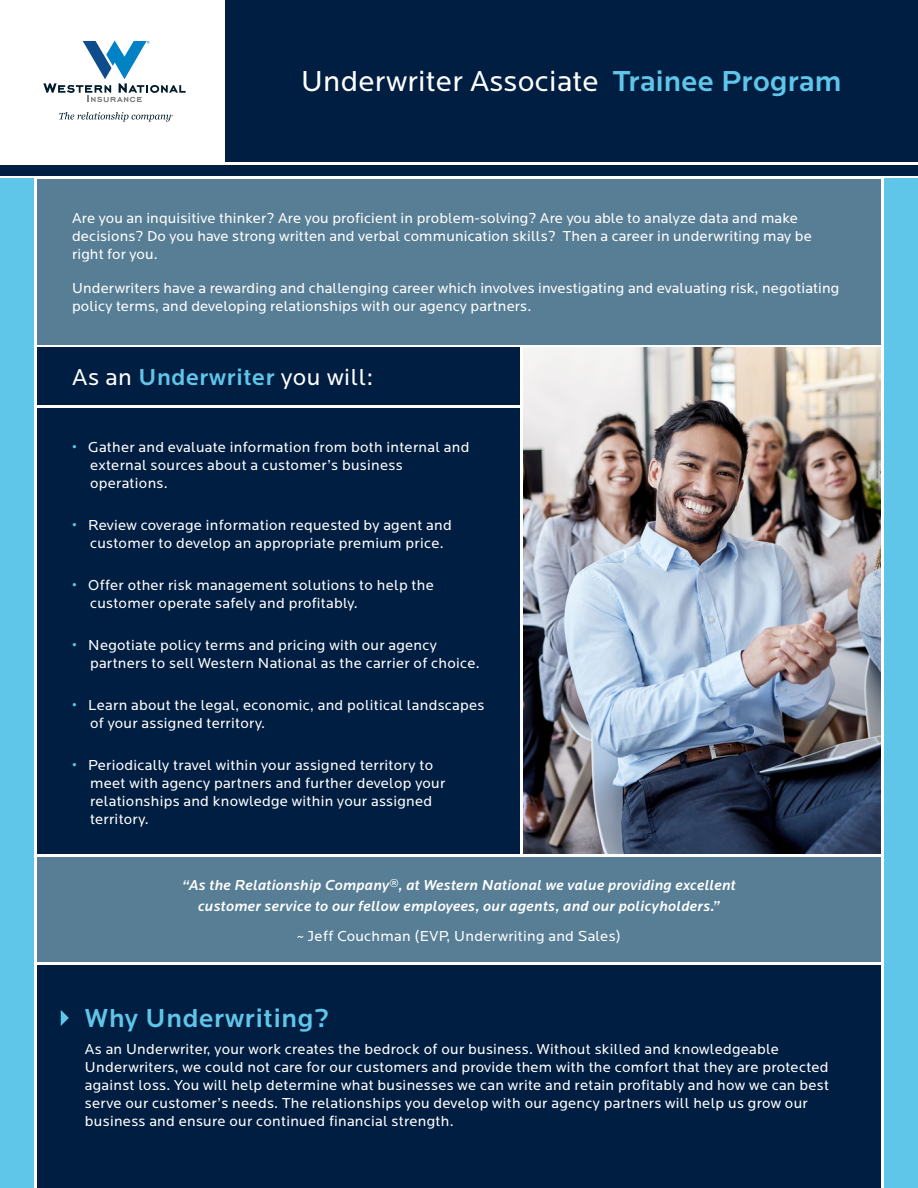
<style>
.page{position:relative;width:918px;height:1188px;background:#fff}
.page>*{position:absolute;margin:0;border:0;box-sizing:border-box;transform-origin:0 0}
.t1{font:30px "Locator";letter-spacing:.01em;color:#fff}
.t2{font:500 27px "Locator";letter-spacing:.025em;color:#5fc5e9}
.t3{font:24px "Locator";letter-spacing:.025em;color:#fff}
.t4{font:15px/18px "Locator";letter-spacing:.02em;color:#fff}
.t5{font:italic 500 15px/21px "Locator";letter-spacing:.02em;color:#fff;text-align:center}
.s1{font-weight:500;color:#5fc5e9}
.s2{color:#5fc5e9}
</style>
<div class="page">
<div style="left:37px;top:408px;width:483px;height:446px;background:#001e41"></div>
<div style="left:37px;top:965px;width:844px;height:223px;background:#001e41"></div>
<div style="left:0;top:165px;width:918px;height:11px;background:#001e41"></div>
<svg style="left:59px;top:112px;width:114px;height:9px"></svg>
<svg style="left:43px;top:41px;width:143px;height:61px"></svg>
<div style="left:225px;top:0;width:693px;height:162px;background:#001e41"></div>
<div style="left:37px;top:179px;width:844px;height:165px;background:#577e95"></div>
<div style="left:37px;top:857px;width:844px;height:105px;background:#577e95"></div>
<svg style="left:61px;top:1010px;width:8px;height:16px"></svg>
<div style="left:37px;top:348px;width:483px;height:57px;background:#001e41"></div>
<div style="left:884px;top:179px;width:34px;height:1009px;background:#5fc5e9"></div>
<div style="left:0;top:179px;width:34px;height:1009px;background:#5fc5e9"></div>
<img style="left:523px;top:348px;width:358px;height:506px">
<h1 class="t1" style="left:301px;top:65px;width:542px">Underwriter Associate <span class="s1">Trainee Program</span></h1>
<p class="t4" style="left:72px;top:209px;width:741px">Are you an inquisitive thinker? Are you proficient in problem-solving? Are you able to analyze data and make decisions? Do you have strong written and verbal communication skills? Then a career in underwriting may be right for you.</p>
<p class="t4" style="left:72px;top:280px;width:769px">Underwriters have a rewarding and challenging career which involves investigating and evaluating risk, negotiating policy terms, and developing relationships with our agency partners.</p>
<h3 class="t3" style="left:72px;top:364px;width:303px">As an <span class="s1">Underwriter</span> you will:</h3>
<p class="t4" style="left:90px;top:439px;width:381px;text-indent:-18px"><span class="s2">•</span> Gather and evaluate information from both internal and external sources about a customer’s business operations.</p>
<p class="t4" style="left:90px;top:517px;width:363px;text-indent:-18px"><span class="s2">•</span> Review coverage information requested by agent and customer to develop an appropriate premium price.</p>
<p class="t4" style="left:90px;top:577px;width:345px;text-indent:-18px"><span class="s2">•</span> Offer other risk management solutions to help the customer operate safely and profitably.</p>
<p class="t4" style="left:90px;top:637px;width:391px;text-indent:-18px"><span class="s2">•</span> Negotiate policy terms and pricing with our agency partners to sell Western National as the carrier of choice.</p>
<p class="t4" style="left:90px;top:697px;width:396px;text-indent:-18px"><span class="s2">•</span> Learn about the legal, economic, and political landscapes of your assigned territory.</p>
<p class="t4" style="left:90px;top:757px;width:357px;text-indent:-18px"><span class="s2">•</span> Periodically travel within your assigned territory to meet with agency partners and further develop your relationships and knowledge within your assigned territory.</p>
<p class="t5" style="left:182px;top:875px;width:555px">“As the Relationship Company<sup>®</sup>, at Western National we value providing excellent customer service to our fellow employees, our agents, and our policyholders.”</p>
<p class="t4" style="left:297px;top:927px;width:325px">~ Jeff Couchman (EVP, Underwriting and Sales)</p>
<h2 class="t2" style="left:85px;top:1003px;width:246px">Why Underwriting?</h2>
<p class="t4" style="left:85px;top:1041px;width:746px">As an Underwriter, your work creates the bedrock of our business. Without skilled and knowledgeable Underwriters, we could not care for our customers and provide them with the comfort that they are protected against loss. You will help determine what businesses we can write and retain profitably and how we can best serve our customer’s needs. The relationships you develop with our agency partners will help us grow our business and ensure our continued financial strength.</p>
</div>
